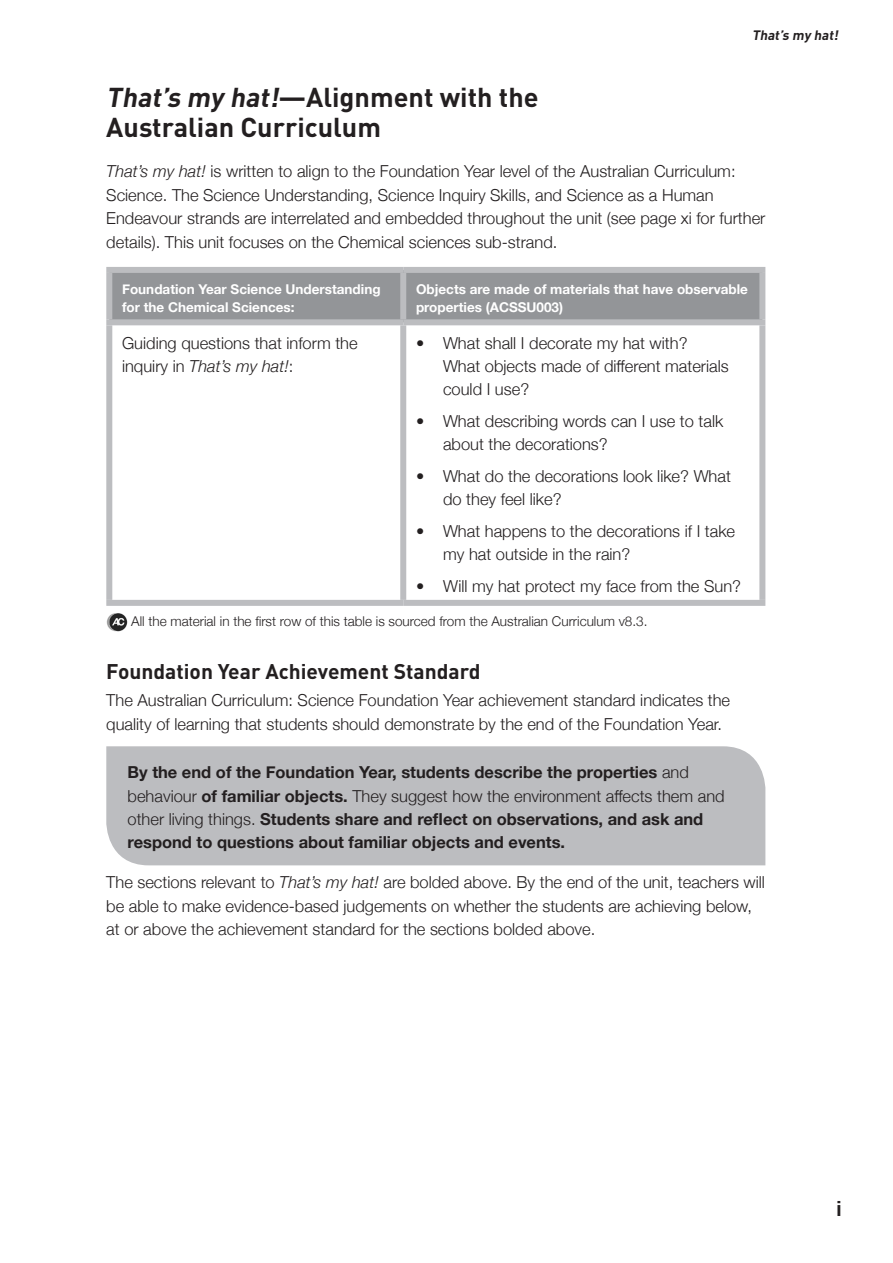
<style>
.page{position:relative;width:893px;height:1263px;background:#fff}
.page>*{position:absolute;margin:0;border:0;box-sizing:border-box;transform-origin:0 0}
.t1{font:700 27px/30px "DIN";color:#231f20}
.t2{font:700 21px "DIN";color:#231f20}
.Body{font:300 16.5px/23.2px "Helvetica Neue";color:#231f20}
.Body_indent{font:700 16.5px/23.2px "Helvetica Neue";color:#231f20}
.Body-2{font:700 13.5px/18px "Helvetica Neue";color:#fff}
.Body_ref{font:300 13.5px "Helvetica Neue";color:#231f20}
.t3{font:italic 700 13.5px "DIN";color:#231f20}
.s1{font-style:italic}
.s2{font-weight:300}
</style>
<div class="page">
<div style="left:106px;top:746px;width:659px;height:119px;background:#bcbdc0"></div>
<div style="left:112px;top:273px;width:647px;height:46px;background:#939598"></div>
<div style="left:106px;top:267px;width:297px;height:6px;background:#bcbdc0"></div>
<div style="left:106px;top:273px;width:6px;height:46px;background:#bcbdc0"></div>
<div style="left:403px;top:267px;width:362px;height:6px;background:#bcbdc0"></div>
<div style="left:400px;top:273px;width:6px;height:46px;background:#bcbdc0"></div>
<div style="left:759px;top:273px;width:6px;height:46px;background:#bcbdc0"></div>
<div style="left:106px;top:319px;width:297px;height:6px;background:#bcbdc0"></div>
<div style="left:106px;top:325px;width:6px;height:275px;background:#bcbdc0"></div>
<div style="left:403px;top:319px;width:362px;height:6px;background:#bcbdc0"></div>
<div style="left:400px;top:325px;width:6px;height:275px;background:#bcbdc0"></div>
<div style="left:759px;top:325px;width:6px;height:275px;background:#bcbdc0"></div>
<div style="left:106px;top:600px;width:297px;height:6px;background:#bcbdc0"></div>
<div style="left:403px;top:600px;width:362px;height:6px;background:#bcbdc0"></div>
<img style="left:106px;top:613px;width:22px;height:19px">
<p class="t3" style="left:752px;top:26px;width:90px">That’s my hat!</p>
<h1 class="t1" style="left:106px;top:81px;width:434px"><span class="s1">That’s my hat!</span>—Alignment with the<br>Australian Curriculum</h1>
<p class="Body" style="left:106px;top:158px;width:661px"><span class="s1">That’s my hat!</span> is written to align to the Foundation Year level of the Australian Curriculum:<br>Science. The Science Understanding, Science Inquiry Skills, and Science as a Human Endeavour strands are interrelated and embedded throughout the unit (see page xi for further details). This unit focuses on the Chemical sciences sub-strand.</p>
<p class="Body-2" style="left:122px;top:280px;width:260px">Foundation Year Science Understanding for the Chemical Sciences:</p>
<p class="Body-2" style="left:416px;top:280px;width:333px">Objects are made of materials that have observable properties (ACSSU003)</p>
<p class="Body" style="left:122px;top:330px;width:237px">Guiding questions that inform the inquiry in <span class="s1">That’s my hat!</span>:</p>
<p class="Body" style="left:443px;top:330px;width:287px;text-indent:-27px">• What shall I decorate my hat with?<br>What objects made of different materials could I use?</p>
<p class="Body" style="left:443px;top:408px;width:282px;text-indent:-27px">• What describing words can I use to talk about the decorations?</p>
<p class="Body" style="left:443px;top:463px;width:289px;text-indent:-27px">• What do the decorations look like? What do they feel like?</p>
<p class="Body" style="left:443px;top:518px;width:294px;text-indent:-27px">• What happens to the decorations if I take my hat outside in the rain?</p>
<p class="Body" style="left:416px;top:573px;width:327px">• Will my hat protect my face from the Sun?</p>
<p class="Body_ref" style="left:131px;top:611px;width:518px">All the material in the first row of this table is sourced from the Australian Curriculum v8.3.</p>
<h2 class="t2" style="left:106px;top:657px;width:376px">Foundation Year Achievement Standard</h2>
<p class="Body" style="left:106px;top:688px;width:625px">The Australian Curriculum: Science Foundation Year achievement standard indicates the quality of learning that students should demonstrate by the end of the Foundation Year.</p>
<p class="Body_indent" style="left:128px;top:761px;width:599px">By the end of the Foundation Year, students describe the properties <span class="s2">and behaviour</span> of familiar objects. <span class="s2">They suggest how the environment affects them and other living things.</span> Students share and reflect on observations, and ask and respond to questions about familiar objects and events.</p>
<p class="Body" style="left:106px;top:870px;width:660px">The sections relevant to <span class="s1">That’s my hat!</span> are bolded above. By the end of the unit, teachers will be able to make evidence-based judgements on whether the students are achieving below, at or above the achievement standard for the sections bolded above.</p>
<p class="t2" style="left:836px;top:1194px;width:7px">i</p>
</div>
